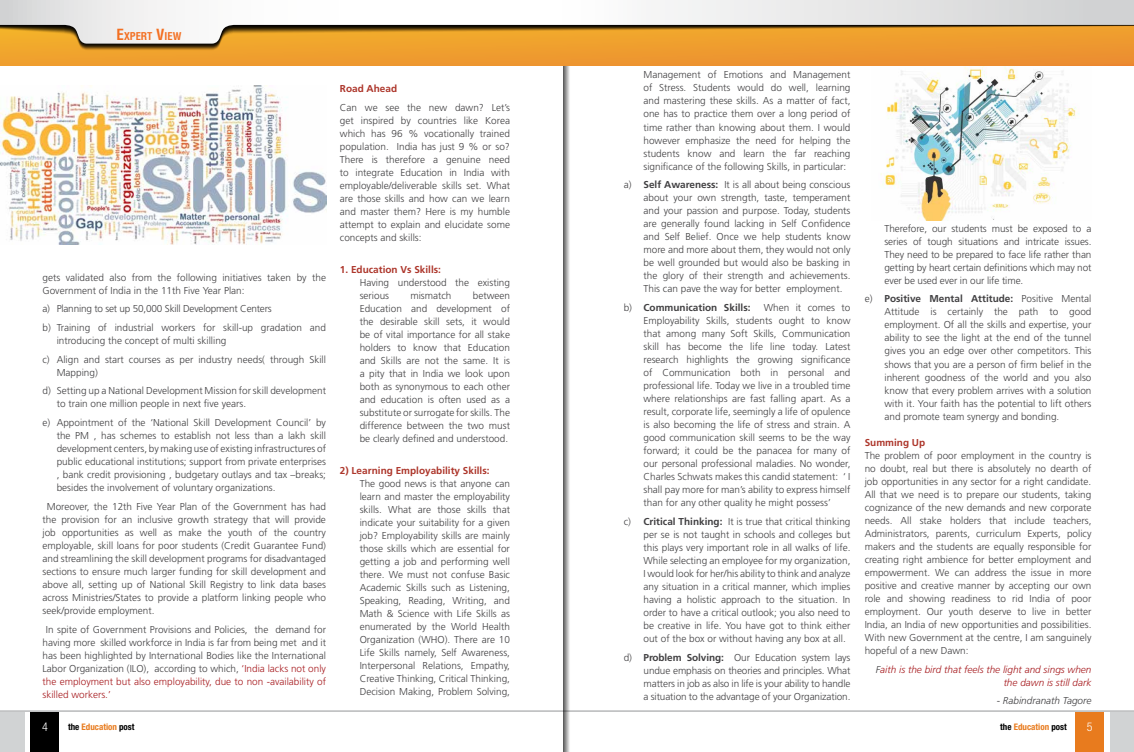
<style>
.page{position:relative;width:1134px;height:752px;background:#fff}
.page>*{position:absolute;margin:0;border:0;box-sizing:border-box;transform-origin:0 0}
.t1{font:300 condensed 12px "Helvetica Neue";color:#fff}
.t2{font:700 condensed 10.5px "Helvetica";color:#f36f21}
.t3{font:300 10px/13px "Frutiger";color:#414042;text-align:justify}
.t4{font:700 10px "Frutiger";color:#ad362b}
.t5{font:italic 300 10px/13px "Frutiger";color:#a71c20;text-align:right}
.t6{font:700 10px "Frutiger";color:#414042}
.t7{font:italic 300 10px "Frutiger";color:#414042}
.t8{font:700 condensed 9px "Helvetica Neue";color:#e87b1e}
.s1{font-size:15px}
.s2{color:#a71c20}
.s3{font-weight:700}
.s4{font-weight:300}
.s5{color:#414042}
.s6{color:#000}
</style>
<div class="page">
<hr style="left:567px;top:710px;width:567px;height:1px;background:#939598">
<hr style="left:0;top:710px;width:567px;height:1px;background:#939598">
<div style="left:31px;top:711px;width:28px;height:40px;background:#000"></div>
<div style="left:0;top:711px;width:24px;height:40px;background:#d1d3d4"></div>
<div style="left:1110px;top:711px;width:24px;height:40px;background:#d1d3d4"></div>
<div style="left:1075px;top:711px;width:29px;height:40px;background:#e87b1e"></div>
<img style="left:871px;top:65px;width:220px;height:155px">
<svg style="left:563px;top:65px;width:7px;height:686px"></svg>
<div style="left:0;top:9px;width:1134px;height:56px;background:#ee9a2f"></div>
<svg style="left:0;top:48px;width:264px;height:1px"></svg>
<svg style="left:0;top:47px;width:299px;height:1px"></svg>
<svg style="left:0;top:46px;width:335px;height:1px"></svg>
<svg style="left:0;top:45px;width:370px;height:1px"></svg>
<svg style="left:0;top:44px;width:406px;height:1px"></svg>
<svg style="left:0;top:0;width:1134px;height:44px"></svg>
<img style="left:0;top:85px;width:326px;height:159px">
<p class="t2" style="left:117px;top:29px;width:66px"><span class="s1">E</span>XPERT <span class="s1">V</span>IEW</p>
<p class="t3" style="left:43px;top:270px;width:285px">gets validated also from the following initiatives taken by the<br>Government of India in the 11th Five Year Plan:</p>
<p class="t3" style="left:43px;top:299px;width:285px;line-height:18.7px">a) Planning to set up 50,000 Skill Development Centers<br>b) Training of industrial workers for skill-up gradation and</p>
<p class="t3" style="left:43px;top:331px;width:285px;line-height:18.7px;text-indent:14px">introducing the concept of multi skilling<br>c) Align and start courses as per industry needs( through Skill</p>
<p class="t3" style="left:43px;top:363px;width:285px;line-height:18.7px;text-indent:14px">Mapping)<br>d) Setting up a National Development Mission for skill development</p>
<p class="t3" style="left:43px;top:394px;width:285px;line-height:18.7px;text-indent:14px">to train one million people in next five years.<br>e) Appointment of the ‘National Skill Development Council’ by</p>
<p class="t3" style="left:57px;top:429px;width:271px">the PM , has schemes to establish not less than a lakh skill development centers, by making use of existing infrastructures of public educational institutions; support from private enterprises , bank credit provisioning , budgetary outlays and tax –breaks; besides the involvement of voluntary organizations.</p>
<p class="t3" style="left:43px;top:499px;width:285px;text-indent:4px">Moreover, the 12th Five Year Plan of the Government has had the provision for an inclusive growth strategy that will provide job opportunities as well as make the youth of the country employable, skill loans for poor students (Credit Guarantee Fund) and streamlining the skill development programs for disadvantaged sections to ensure much larger funding for skill development and above all, setting up of National Skill Registry to link data bases across Ministries/States to provide a platform linking people who seek/provide employment.</p>
<p class="t3" style="left:43px;top:622px;width:285px;text-indent:3px">In spite of Government Provisions and Policies, the demand for having more skilled workforce in India is far from being met and it has been highlighted by International Bodies like the International Labor Organization (ILO), according to which, <span class="s2">‘India lacks not only the employment but also employability, due to non -availability of skilled workers.’</span></p>
<p class="t4" style="left:340px;top:83px;width:59px">Road Ahead</p>
<p class="t3" style="left:340px;top:101px;width:172px">Can we see the new dawn? Let’s get inspired by countries like Korea which has 96 % vocationally trained population. India has just 9 % or so?<br>There is therefore a genuine need to integrate Education in India with employable/deliverable skills set. What are those skills and how can we learn and master them? Here is my humble attempt to explain and elucidate some concepts and skills:</p>
<p class="t4" style="left:340px;top:263px;width:103px">1. Education Vs Skills:</p>
<p class="t3" style="left:360px;top:276px;width:152px">Having understood the existing serious</p>
<p class="t3" style="left:360px;top:289px;width:152px;text-indent:113px">between Education and development of the desirable skill sets, it would be of vital importance for all stake holders to know that Education and Skills are not the same. It is a pity that in India we look upon both as synonymous to each other and education is often used as a substitute or surrogate for skills. The difference between the two must be clearly defined and understood.</p>
<p class="t4" style="left:340px;top:464px;width:151px">2) Learning Employability Skills:</p>
<p class="t3" style="left:360px;top:476px;width:152px">The good news is that anyone can learn and master the employability skills. What are those skills that indicate your suitability for a given job? Employability skills are mainly those skills which are essential for getting a job and performing well there. We must not confuse Basic Academic Skills such as Listening, Speaking, Reading, Writing, and Math &amp; Science with Life Skills as enumerated by the World Health Organization (WHO). There are 10<br>Life Skills namely, Self Awareness, Interpersonal Relations, Empathy, Creative Thinking, Critical Thinking, Decision Making, Problem Solving,</p>
<p class="t3" style="left:410px;top:289px;width:43px">mismatch</p>
<p class="t3" style="left:643px;top:69px;width:208px">Management of Emotions and Management of Stress. Students would do well, learning and mastering these skills. As a matter of fact, one has to practice them over a long period of time rather than knowing about them. I would however emphasize the need for helping the students know and learn the far reaching significance of the following Skills, in particular:</p>
<p class="t3" style="left:643px;top:178px;width:208px;text-indent:-20px">a) <span class="s3">Self Awareness:</span> It is all about being conscious about your own strength, taste, temperament and your passion and purpose. Today, students are generally found lacking in Self Confidence and Self Belief. Once we help students know more and more about them, they would not only be well grounded but would also be basking in the glory of their strength and achievements.<br>This can pave the way for better employment.</p>
<p class="t6" style="left:624px;top:301px;width:128px"><span class="s4">b)</span> Communication Skills:</p>
<p class="t3" style="left:643px;top:301px;width:208px;text-indent:120px">When it comes to Employability Skills, students ought to know that among many Soft Skills, Communication skill has become the life line today. Latest research highlights the growing significance of Communication both in personal and professional life. Today we live in a troubled time where relationships are fast falling apart. As a result, corporate life, seemingly a life of opulence is also becoming the life of stress and strain. A good communication skill seems to be the way forward; it could be the panacea for many of our personal professional maladies. No wonder, Charles Schwats makes this candid statement: ‘ I shall pay more for man’s ability to express himself than for any other quality he might possess’</p>
<p class="t3" style="left:643px;top:515px;width:208px;text-indent:-20px">c) <span class="s3">Critical Thinking:</span> It is true that critical thinking per se is not taught in schools and colleges but this plays very important role in all walks of life.<br>While selecting an employee for my organization, I would look for her/his ability to think and analyze any situation in a critical manner, which implies having a holistic approach to the situation. In order to have a critical outlook; you also need to be creative in life. You have got to think either out of the box or without having any box at all.</p>
<p class="t3" style="left:643px;top:650px;width:208px;text-indent:-20px">d) <span class="s3">Problem Solving:</span> Our Education system lays undue emphasis on theories and principles. What matters in job as also in life is your ability to handle a situation to the advantage of your Organization.</p>
<p class="t3" style="left:884px;top:222px;width:208px">Therefore, our students must be exposed to a series of tough situations and intricate issues.<br>They need to be prepared to face life rather than getting by heart certain definitions which may not ever be used ever in our life time.</p>
<p class="t3" style="left:884px;top:292px;width:208px;text-indent:-20px">e) <span class="s3">Positive Mental Attitude:</span> Positive Mental Attitude is certainly the path to good employment. Of all the skills and expertise, your ability to see the light at the end of the tunnel gives you an edge over other competitors. This shows that you are a person of firm belief in the inherent goodness of the world and you also know that every problem arrives with a solution with it. Your faith has the potential to lift others and promote team synergy and bonding.</p>
<p class="t4" style="left:865px;top:436px;width:62px">Summing Up</p>
<p class="t3" style="left:865px;top:448px;width:228px">The problem of poor employment in the country is no doubt, real but there is absolutely no dearth of job opportunities in any sector for a right candidate.<br>All that we need is to prepare our students, taking cognizance of the new demands and new corporate needs. All stake holders that include teachers, Administrators, parents, curriculum Experts, policy makers and the students are equally responsible for creating right ambience for better employment and empowerment. We can address the issue in more positive and creative manner by accepting our own role and showing readiness to rid India of poor employment. Our youth deserve to live in better India, an India of new opportunities and possibilities.<br>With new Government at the centre, I am sanguinely hopeful of a new Dawn:</p>
<p class="t5" style="left:876px;top:662px;width:217px"><span class="s5">F</span>aith is the bird that feels the light and sings when the dawn is still dark</p>
<p class="t7" style="left:997px;top:694px;width:96px">- Rabindranath Tagore</p>
<p class="t1" style="left:42px;top:719px;width:7px">4</p>
<p class="t8" style="left:68px;top:720px;width:68px"><span class="s6">the</span> Education <span class="s6">post</span></p>
<p class="t8" style="left:1000px;top:720px;width:68px"><span class="s6">the</span> Education <span class="s6">post</span></p>
<p class="t1" style="left:1087px;top:719px;width:7px">5</p>
</div>
